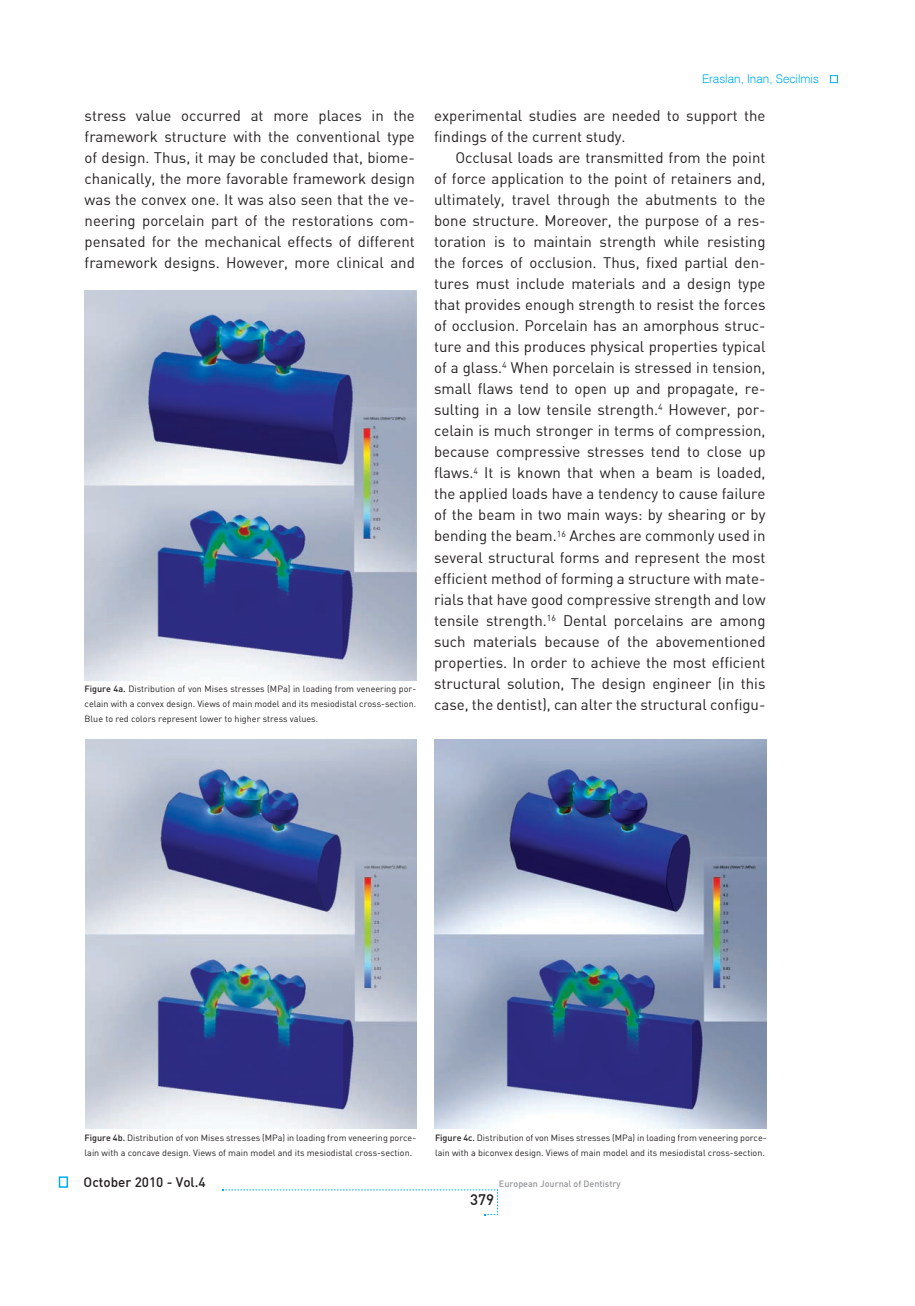
<style>
.page{position:relative;width:915px;height:1306px;background:#fff}
.page>*{position:absolute;margin:0;border:0;box-sizing:border-box;transform-origin:0 0}
.t1{font:15px/21px "Din B Regular";color:#231f20;text-align:justify}
.t2{font:15px "Din B Medium";color:#231f20}
.t3{font:13.5px "Din B Medium";color:#231f20}
.t4{font:300 12px "Swiss 721 BT";color:#00aeef}
.t5{font:9px/15px "DIN";color:#231f20}
.t6{font:9px "Din B Medium";color:#939598}
.s1{font-weight:500}
</style>
<div class="page">
<div style="left:59px;top:1176px;width:9px;height:11px;border:2px solid #00aeef"></div>
<svg style="left:222px;top:1189px;width:276px;height:26px"></svg>
<img style="left:84px;top:290px;width:332px;height:390px">
<img style="left:85px;top:739px;width:331px;height:389px">
<img style="left:434px;top:739px;width:331px;height:389px">
<div style="left:829px;top:75px;width:8px;height:8px;border:1px solid #00aeef"></div>
<p class="t4" style="left:701px;top:71px;width:118px">Eraslan, Inan, Secilmis</p>
<p class="t1" style="left:85px;top:105px;width:332px">stress value occurred at more places in the framework structure with the conventional type of design. Thus, it may be concluded that, biome&shy;chanically, the more favorable framework design was the convex one. It was also seen that the ve&shy;neering porcelain part of the restorations com&shy;pensated for the mechanical effects of different framework designs. However, more clinical and</p>
<p class="t1" style="left:434px;top:105px;width:333px">experimental studies are needed to support the findings of the current study.</p>
<p class="t1" style="left:434px;top:147px;width:333px;text-indent:21px">Occlusal loads are transmitted from the point of force application to the point of retainers and, ultimately, travel through the abutments to the bone structure. Moreover, the purpose of a res&shy;toration is to maintain strength while resisting the forces of occlusion. Thus, fixed partial den&shy;tures must include materials and a design type that provides enough strength to resist the forces of occlusion. Porcelain has an amorphous struc&shy;ture and this produces physical properties typical of a glass.<sup>4</sup> When porcelain is stressed in tension, small flaws tend to open up and propagate, re&shy;sulting in a low tensile strength.<sup>4</sup> However, por&shy;celain is much stronger in terms of compression, because compressive stresses tend to close up flaws.<sup>4</sup> It is known that when a beam is loaded, the applied loads have a tendency to cause failure of the beam in two main ways: by shearing or by bending the beam.<sup>16</sup> Arches are commonly used in several structural forms and represent the most efficient method of forming a structure with mate&shy;rials that have good compressive strength and low tensile strength.<sup>16</sup> Dental porcelains are among such materials because of the abovementioned properties. In order to achieve the most efficient structural solution, The design engineer (in this case, the dentist), can alter the structural configu-</p>
<p class="t5" style="left:85px;top:681px;width:333px;text-align:justify"><span class="s1">Figure 4a.</span> Distribution of von Mises stresses (MPa) in loading from veneering por&shy;celain with a convex design. Views of main model and its mesiodistal cross-section.<br>Blue to red colors represent lower to higher stress values.</p>
<p class="t5" style="left:85px;top:1129px;width:333px"><span class="s1">Figure 4b.</span> Distribution of von Mises stresses (MPa) in loading from veneering porce&shy;lain with a concave design. Views of main model and its mesiodistal cross-section.</p>
<p class="t5" style="left:435px;top:1129px;width:333px"><span class="s1">Figure 4c.</span> Distribution of von Mises stresses (MPa) in loading from veneering porce&shy;lain with a biconvex design. Views of main model and its mesiodistal cross-section.</p>
<p class="t3" style="left:84px;top:1173px;width:124px">October 2010 - Vol.4</p>
<p class="t6" style="left:499px;top:1178px;width:123px">European Journal of Dentistry</p>
<p class="t2" style="left:470px;top:1189px;width:25px">379</p>
</div>
